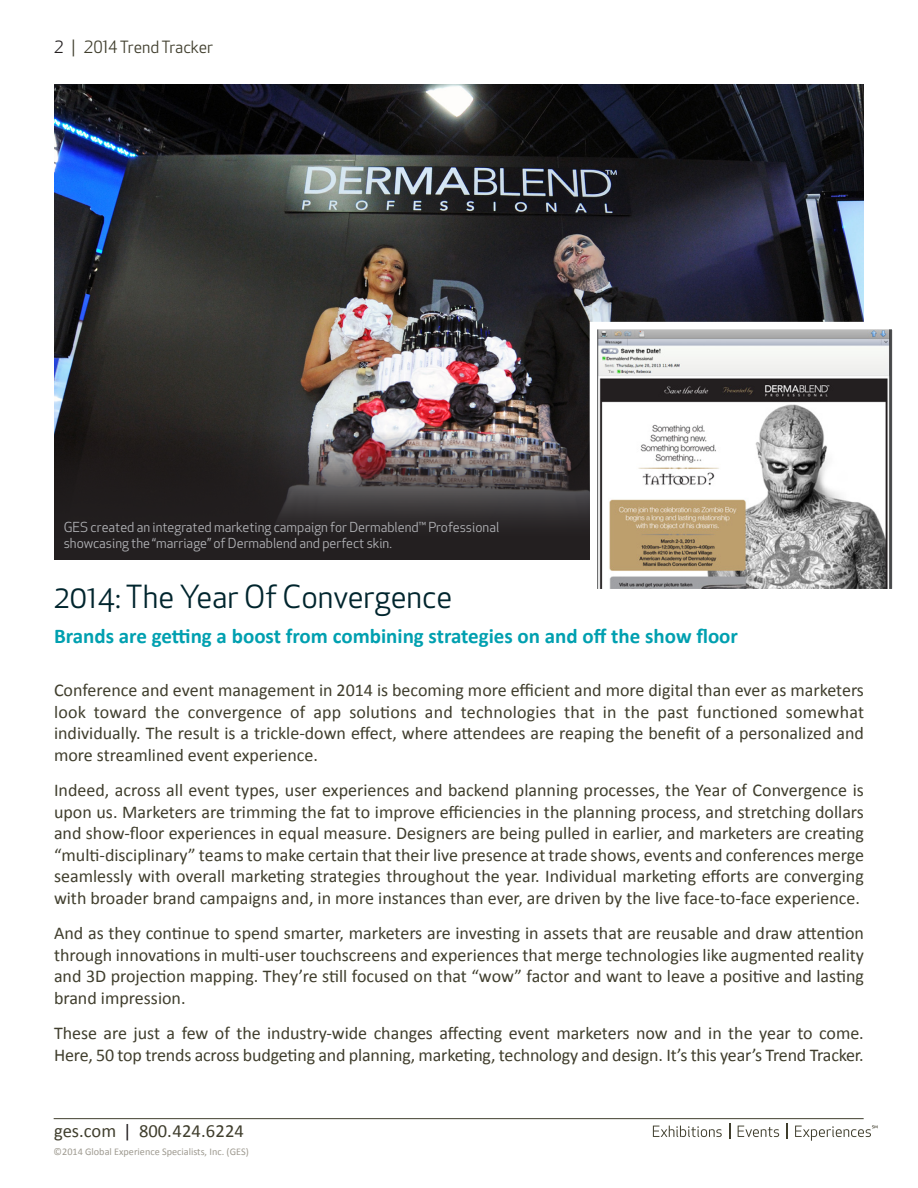
<style>
.page{position:relative;width:918px;height:1188px;background:#fff}
.page>*{position:absolute;margin:0;border:0;box-sizing:border-box;transform-origin:0 0}
.Paragraph_Header{font:31.2px "Apex New";color:#00252d}
.Paragraph_Header-2{font:700 21px "Calibri";color:#00a0b0}
.Footer_Contact{font:18.6px "Calibri";color:#403e2d}
.Body{font:18px/21.6px "Calibri";color:#403e2d;text-align:justify}
.Header_Title{font:16.5px "Apex New";color:#403e2d}
.Graphic_Header{font:13.5px/16.2px "Apex New";color:#b2b3b7}
.Footer_Copyright{font:10.2px "Calibri";color:#9e9a90}
.s1{color:#231f20}
</style>
<div class="page">
<svg style="left:653px;top:1126px;width:69px;height:11px"></svg>
<svg style="left:729px;top:1124px;width:1px;height:15px"></svg>
<svg style="left:738px;top:1126px;width:41px;height:11px"></svg>
<svg style="left:786px;top:1124px;width:1px;height:15px"></svg>
<svg style="left:795px;top:1125px;width:83px;height:16px"></svg>
<hr style="left:54px;top:1118px;width:810px;height:1px;background:#403e2d">
<img style="left:54px;top:84px;width:810px;height:308px">
<img style="left:599px;top:331px;width:292px;height:256px">
<div style="left:590px;top:322px;width:310px;height:274px;border:8px solid #fff"></div>
<svg style="left:54px;top:392px;width:536px;height:167px;background:#3f3839"></svg>
<p class="Header_Title" style="left:54px;top:36px;width:161px"><span class="s1">2</span> | 2014 Trend Tracker</p>
<p class="Graphic_Header" style="left:64px;top:519px;width:437px">GES created an integrated marketing campaign for Dermablend™ Professional showcasing the “marriage” of Dermablend and perfect skin.</p>
<p class="Paragraph_Header" style="left:54px;top:577px;width:400px">2014: The Year Of Convergence</p>
<p class="Paragraph_Header-2" style="left:54px;top:622px;width:686px">Brands are getting a boost from combining strategies on and off the show floor</p>
<p class="Body" style="left:54px;top:679px;width:812px">Conference and event management in 2014 is becoming more efficient and more digital than ever as marketers look toward the convergence of app solutions and technologies that in the past functioned somewhat individually. The result is a trickle-down effect, where attendees are reaping the benefit of a personalized and more streamlined event experience.</p>
<p class="Body" style="left:54px;top:779px;width:812px">Indeed, across all event types, user experiences and backend planning processes, the Year of Convergence is upon us. Marketers are trimming the fat to improve efficiencies in the planning process, and stretching dollars and show-floor experiences in equal measure. Designers are being pulled in earlier, and marketers are creating “multi-disciplinary” teams to make certain that their live presence at trade shows, events and conferences merge seamlessly with overall marketing strategies throughout the year. Individual marketing efforts are converging with broader brand campaigns and, in more instances than ever, are driven by the live face-to-face experience.</p>
<p class="Body" style="left:54px;top:922px;width:811px">And as they continue to spend smarter, marketers are investing in assets that are reusable and draw attention through innovations in multi-user touchscreens and experiences that merge technologies like augmented reality and 3D projection mapping. They’re still focused on that “wow” factor and want to leave a positive and lasting brand impression.</p>
<p class="Body" style="left:54px;top:1022px;width:811px">These are just a few of the industry-wide changes affecting event marketers now and in the year to come.<br>Here, 50 top trends across budgeting and planning, marketing, technology and design. It’s this year’s Trend Tracker.</p>
<p class="Footer_Contact" style="left:54px;top:1120px;width:191px">ges.com <span class="s1">|</span> 800.424.6224</p>
<p class="Footer_Copyright" style="left:54px;top:1145px;width:197px">©2014 Global Experience Specialists, Inc. (GES)</p>
</div>
